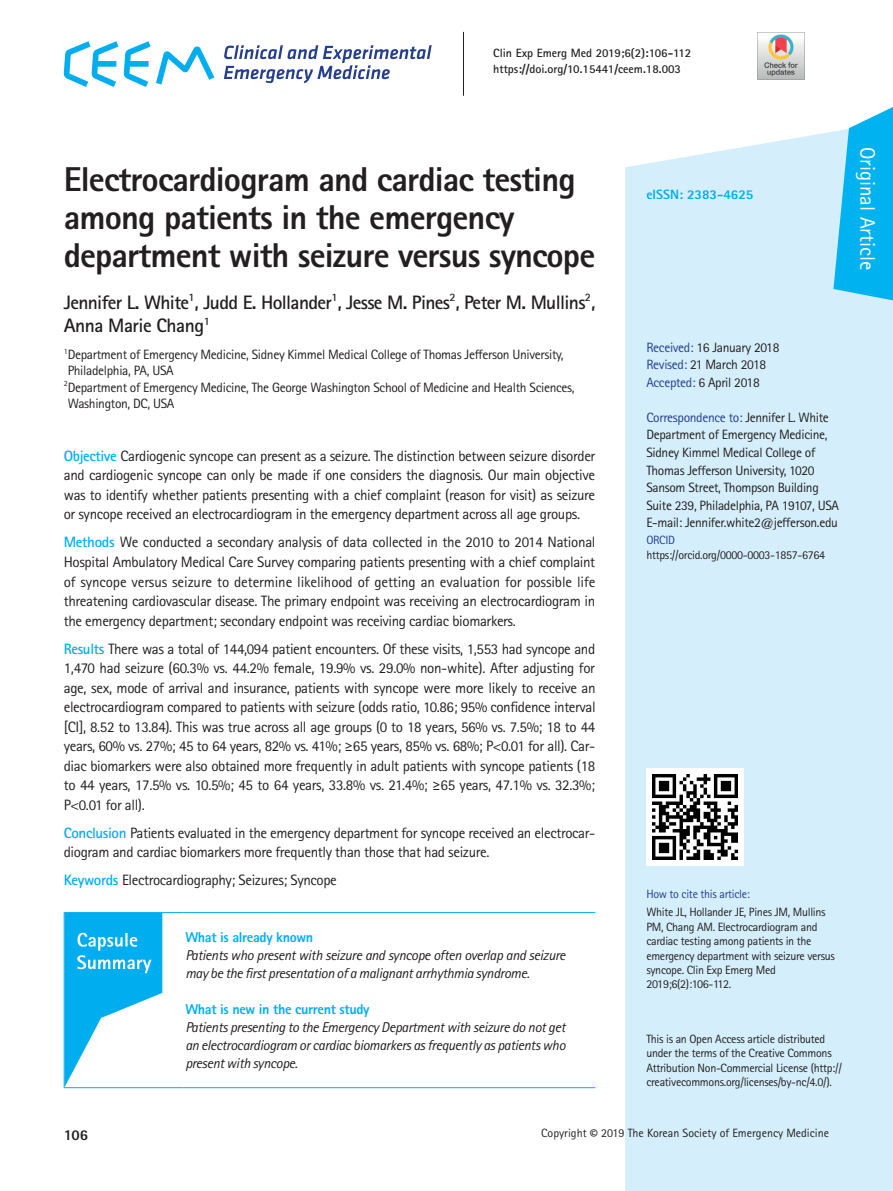
<style>
.page{position:relative;width:893px;height:1191px;background:#fff}
.page>*{position:absolute;margin:0;border:0;box-sizing:border-box;transform-origin:0 0}
.제목{font:800 34.5px/38px "Rotis Sans Serif Std";letter-spacing:-.025em;color:#231f20}
.t1{font:21px "Rotis Sans Serif Std";color:#fff}
.저자{font:700 19.5px/23.4px "Rotis Sans Serif Std";letter-spacing:-.035em;color:#231f20}
.초록{font:15px/19.5px "Rotis Sans Serif Std";letter-spacing:-.025em;color:#231f20;text-align:justify}
.t2{font:800 15px "Rotis Sans Serif Std";color:#231f20}
.요약_article_본문{font:italic 14.25px/18px "Rotis Sans Serif Std";letter-spacing:-.025em;color:#231f20}
.요약_article_볼드{font:800 14.25px "Rotis Sans Serif Std";letter-spacing:-.025em;color:#00aeef}
.교신저자{font:13.5px/17.5px "Rotis Sans Serif Std";letter-spacing:-.025em;color:#231f20}
.소속{font:13.5px/16.2px "Rotis Sans Serif Std";letter-spacing:-.025em;color:#231f20}
.교신저자-2{font:13.5px "Rotis Sans Serif Std";letter-spacing:-.025em;color:#253f8e}
.t3{font:800 13.5px "Rotis Sans Serif Std";color:#00aeef}
.인용주소본문{font:12px/14.4px "Rotis Sans Serif Std";letter-spacing:-.025em;color:#231f20}
.잡지볼륨{font:700 12px "Rotis Sans Serif Std";color:#231f20}
.인용주소본문-2{font:12px "Rotis Sans Serif Std";color:#231f20}
.교신저자-3{font:12px "Rotis Sans Serif Std";letter-spacing:-.025em;color:#231f20}
.인용주소볼드{font:12px "Rotis Sans Serif Std";letter-spacing:-.025em;color:#253f8e}
.교신저자-4{font:12px "Rotis Sans Serif Std";letter-spacing:-.025em;color:#253f8e}
.s1{font-weight:700;color:#00aeef}
.s2{color:#253f8e}
.s3{color:#231f20}
.s4{font-family:"Myriad Pro";font-weight:700}
</style>
<div class="page">
<div style="left:625px;top:131px;width:268px;height:1060px;background:#d4effb"></div>
<svg style="left:833px;top:107px;width:60px;height:193px;background:#31c0f1"></svg>
<svg style="left:64px;top:41px;width:54px;height:46px"></svg>
<svg style="left:124px;top:41px;width:90px;height:46px"></svg>
<svg style="left:224px;top:45px;width:208px;height:38px"></svg>
<hr style="left:463px;top:32px;width:1px;height:64px;background:#231f20">
<div style="left:646px;top:768px;width:98px;height:98px;background:#fff"></div>
<img style="left:653px;top:775px;width:85px;height:85px">
<hr style="left:64px;top:913px;width:1px;height:174px;background:#00aeef">
<hr style="left:183px;top:912px;width:412px;height:1px;background:#00aeef">
<hr style="left:183px;top:1087px;width:412px;height:1px;background:#00aeef">
<hr style="left:64px;top:912px;width:119px;height:1px;background:#00aeef">
<hr style="left:64px;top:1087px;width:119px;height:1px;background:#00aeef">
<svg style="left:65px;top:913px;width:97px;height:174px"></svg>
<img style="left:758px;top:32px;width:46px;height:47px">
<p class="잡지볼륨" style="left:493px;top:45px;width:199px">Clin Exp Emerg Med 2019;6(2):106-112</p>
<p class="잡지볼륨" style="left:493px;top:62px;width:189px">https://doi.org/10.15441/ceem.18.003</p>
<p class="제목" style="left:64px;top:160px;width:533px">Electrocardiogram and cardiac testing among patients in the emergency department with seizure versus syncope</p>
<p class="저자" style="left:64px;top:290px;width:533px">Jennifer L. White<sup>1</sup>, Judd E. Hollander<sup>1</sup>, Jesse M. Pines<sup>2</sup>, Peter M. Mullins<sup>2</sup>,<br>Anna Marie Chang<sup>1</sup></p>
<p class="소속" style="left:64px;top:346px;width:501px"><sup>1</sup>Department of Emergency Medicine, Sidney Kimmel Medical College of Thomas Jefferson University,<br>Philadelphia, PA, USA</p>
<p class="소속" style="left:64px;top:379px;width:512px"><sup>2</sup>Department of Emergency Medicine, The George Washington School of Medicine and Health Sciences,<br>Washington, DC, USA</p>
<p class="초록" style="left:64px;top:446px;width:533px"><span class="s1">Objective</span> Cardiogenic syncope can present as a seizure. The distinction between seizure disorder and cardiogenic syncope can only be made if one considers the diagnosis. Our main objective was to identify whether patients presenting with a chief complaint (reason for visit) as seizure or syncope received an electrocardiogram in the emergency department across all age groups.</p>
<p class="초록" style="left:64px;top:532px;width:533px"><span class="s1">Methods</span> We conducted a secondary analysis of data collected in the 2010 to 2014 National Hospital Ambulatory Medical Care Survey comparing patients presenting with a chief complaint of syncope versus seizure to determine likelihood of getting an evaluation for possible life threatening cardiovascular disease. The primary endpoint was receiving an electrocardiogram in the emergency department; secondary endpoint was receiving cardiac biomarkers.</p>
<p class="초록" style="left:64px;top:638px;width:533px"><span class="s1">Results</span> There was a total of 144,094 patient encounters. Of these visits, 1,553 had syncope and 1,470 had seizure (60.3% vs. 44.2% female, 19.9% vs. 29.0% non-white). After adjusting for age, sex, mode of arrival and insurance, patients with syncope were more likely to receive an electrocardiogram compared to patients with seizure (odds ratio, 10.86; 95% confidence interval [CI], 8.52 to 13.84). This was true across all age groups (0 to 18 years, 56% vs. 7.5%; 18 to 44 years, 60% vs. 27%; 45 to 64 years, 82% vs. 41%; ≥65 years, 85% vs. 68%; P&lt;0.01 for all). Car&shy;diac biomarkers were also obtained more frequently in adult patients with syncope patients (18 to 44 years, 17.5% vs. 10.5%; 45 to 64 years, 33.8% vs. 21.4%; ≥65 years, 47.1% vs. 32.3%; P&lt;0.01 for all).</p>
<p class="초록" style="left:64px;top:822px;width:533px"><span class="s1">Conclusion</span> Patients evaluated in the emergency department for syncope received an electrocar&shy;diogram and cardiac biomarkers more frequently than those that had seizure.</p>
<p class="초록" style="left:64px;top:870px;width:275px"><span class="s1">Keywords</span> Electrocardiography; Seizures; Syncope</p>
<p class="요약_article_볼드" style="left:185px;top:927px;width:129px">What is already known</p>
<p class="요약_article_본문" style="left:185px;top:946px;width:382px">Patients who present with seizure and syncope often overlap and seizure may be the first presentation of a malignant arrhythmia syndrome.</p>
<p class="요약_article_볼드" style="left:185px;top:999px;width:186px">What is new in the current study</p>
<p class="요약_article_본문" style="left:185px;top:1018px;width:382px;text-align:justify">Patients presenting to the Emergency Department with seizure do not get an electrocardiogram or cardiac biomarkers as frequently as patients who present with syncope.</p>
<p class="t3" style="left:646px;top:185px;width:109px">eISSN: 2383-4625</p>
<p class="t1" style="left:880px;top:147px;width:125px;rotate:90deg">Original Article</p>
<p class="교신저자" style="left:646px;top:338px;width:135px"><span class="s2">Received:</span> 16 January 2018</p>
<p class="교신저자" style="left:646px;top:356px;width:121px"><span class="s2">Revised:</span> 21 March 2018</p>
<p class="교신저자" style="left:646px;top:373px;width:115px"><span class="s2">Accepted:</span> 6 April 2018</p>
<p class="교신저자-2" style="left:646px;top:409px;width:184px">Correspondence to: <span class="s3">Jennifer L. White</span></p>
<p class="교신저자" style="left:646px;top:426px;width:194px">Department of Emergency Medicine, Sidney Kimmel Medical College of Thomas Jefferson University, 1020<br>Sansom Street, Thompson Building Suite 239, Philadelphia, PA 19107, USA</p>
<p class="교신저자" style="left:646px;top:514px;width:193px">E-mail: Jennifer.white2@jefferson.edu</p>
<p class="교신저자-4" style="left:646px;top:532px;width:30px">ORCID</p>
<p class="교신저자-3" style="left:646px;top:548px;width:180px">https://orcid.org/0000-0003-1857-6764</p>
<p class="인용주소볼드" style="left:646px;top:886px;width:105px">How to cite this article:</p>
<p class="인용주소본문" style="left:646px;top:905px;width:190px">White JL, Hollander JE, Pines JM, Mullins PM, Chang AM. Electrocardiogram and cardiac testing among patients in the emergency department with seizure versus syncope. Clin Exp Emerg Med 2019;6(2):106-112.</p>
<p class="인용주소본문" style="left:646px;top:1031px;width:197px">This is an Open Access article distributed under the terms of the Creative Commons Attribution Non-Commercial License (http:// creativecommons.org/licenses/by-nc/4.0/).</p>
<p class="t2" style="left:64px;top:1125px;width:26px">106</p>
<p class="인용주소본문-2" style="left:541px;top:1126px;width:290px">Copyright <span class="s4">©</span> 2019 The Korean Society of Emergency Medicine</p>
</div>
